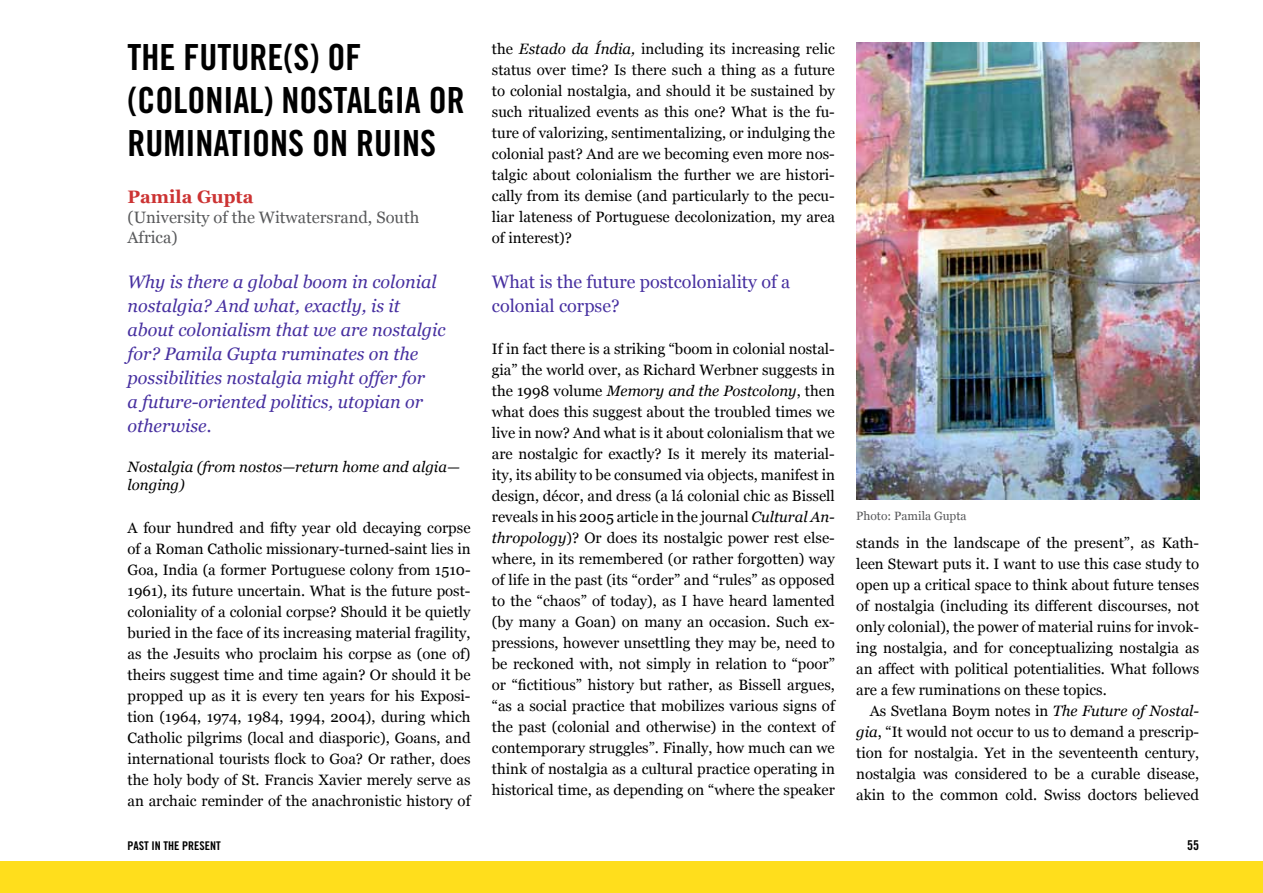
<style>
.page{position:relative;width:1263px;height:893px;background:#fff}
.page>*{position:absolute;margin:0;border:0;box-sizing:border-box;transform-origin:0 0}
.t1{font:36px/43.2px "Trade Gothic Bold Cond Twenty";color:#000}
.t2{font:italic 18px/24px "Georgia";color:#4730a0}
.t3{font:18px/24px "Georgia";color:#4730a0}
.t4{font:700 18px "Georgia";color:#c33}
.t5{font:16.5px/19.8px "Georgia";color:#58595b}
.t6{font:15px/21px "Georgia";color:#000;text-align:justify}
.t7{font:italic 15px/18px "Georgia";color:#000}
.t8{font:13.5px "Trade Gothic Bold Cond Twenty";color:#000}
.t9{font:12px "Georgia";color:#58595b}
.t10{font:12px "Trade Gothic Bold Cond Twenty";color:#000}
.s1{font-style:italic}
</style>
<div class="page">
<div style="left:0;top:861px;width:1263px;height:32px;background:#ffde1c"></div>
<img style="left:856px;top:43px;width:343px;height:457px">
<h1 class="t1" style="left:128px;top:35px;width:335px">THE FUTURE(S) OF (COLONIAL) NOSTALGIA OR<br>RUMINATI</h1>
<h1 class="t1" style="left:252px;top:122px;width:155px">ONS ON RUINS</h1>
<p class="t4" style="left:128px;top:185px;width:127px">Pamila Gupta</p>
<p class="t5" style="left:128px;top:208px;width:293px">(University of the Witwatersrand, South<br>Africa)</p>
<p class="t2" style="left:128px;top:270px;width:320px">Why is there a global boom in colonial nostalgia? And what, exactly, is it about colonialism that we are nostalgic for? Pamila Gupta ruminates on the possibilities nostalgia might offer for<br>a future-oriented politics, utopian or otherwise.</p>
<p class="t7" style="left:128px;top:458px;width:334px">Nostalgia (from nostos—return home and algia— longing)</p>
<p class="t6" style="left:128px;top:517px;width:345px">A four hundred and fifty year old decaying corpse of a Roman Catholic missionary-turned-saint lies in Goa, India (a former Portuguese colony from 1510- 1961), its future uncertain. What is the future post&shy;coloniality of a colonial corpse? Should it be quietly buried in the face of its increasing material fragility, as the Jesuits who proclaim his corpse as (one of) theirs suggest time and time again? Or should it be propped up as it is every ten years for his Exposi&shy;tion (1964, 1974, 1984, 1994, 2004), during which Catholic pilgrims (local and diasporic), Goans, and international tourists flock to Goa? Or rather, does the holy body of St. Francis Xavier merely serve as an archaic reminder of the anachronistic history of</p>
<p class="t6" style="left:492px;top:39px;width:345px">the <span class="s1">Estado da Índia,</span> including its increasing relic status over time? Is there such a thing as a future to colonial nostalgia, and should it be sustained by such ritualized events as this one? What is the fu&shy;ture of valorizing, sentimentalizing, or indulging the colonial past? And are we becoming even more nos&shy;talgic about colonialism the further we are histori&shy;cally from its demise (and particularly to the pecu&shy;liar lateness of Portuguese decolonization, my area of interest)?</p>
<p class="t3" style="left:492px;top:270px;width:300px">What is the future postcoloniality of a colonial corpse?</p>
<p class="t6" style="left:492px;top:339px;width:345px">If in fact there is a striking “boom in colonial nostal&shy;gia” the world over, as Richard Werbner suggests in the 1998 volume <span class="s1">Memory and the Postcolony</span>, then what does this suggest about the troubled times we live in now? And what is it about colonialism that we are nostalgic for exactly? Is it merely its material&shy;ity, its ability to be consumed via objects, manifest in design, décor, and dress (a lá colonial chic as Bissell reveals in his 2005 article in the journal <span class="s1">Cultural An&shy;thropology</span>)? Or does its nostalgic power rest else&shy;where, in its remembered (or rather forgotten) way of life in the past (its “order” and “rules” as opposed to the “chaos” of today), as I have heard lamented (by many a Goan) on many an occasion. Such ex&shy;pressions, however unsettling they may be, need to be reckoned with, not simply in relation to “poor” or “fictitious” history but rather, as Bissell argues, “as a social practice that mobilizes various signs of the past (colonial and otherwise) in the context of contemporary struggles”. Finally, how much can we think of nostalgia as a cultural practice operating in historical time, as depending on “where the speaker</p>
<p class="t9" style="left:856px;top:508px;width:112px">Photo: Pamila Gupta</p>
<p class="t6" style="left:856px;top:533px;width:344px">stands in the landscape of the present”, as Kath&shy;leen Stewart puts it. I want to use this case study to open up a critical space to think about future tenses of nostalgia (including its different discourses, not only colonial), the power of material ruins for invok&shy;ing nostalgia, and for conceptualizing nostalgia as an affect with political potentialities. What follows are a few ruminations on these topics.</p>
<p class="t6" style="left:856px;top:701px;width:344px;text-indent:14px">As Svetlana Boym notes in <span class="s1">The Future of Nostal&shy;gia</span>, “It would not occur to us to demand a prescrip&shy;tion for nostalgia. Yet in the seventeenth century, nostalgia was considered to be a curable disease, akin to the common cold. Swiss doctors believed</p>
<p class="t10" style="left:128px;top:839px;width:95px">PAST IN THE PRESENT</p>
<p class="t8" style="left:1187px;top:837px;width:13px">55</p>
</div>
